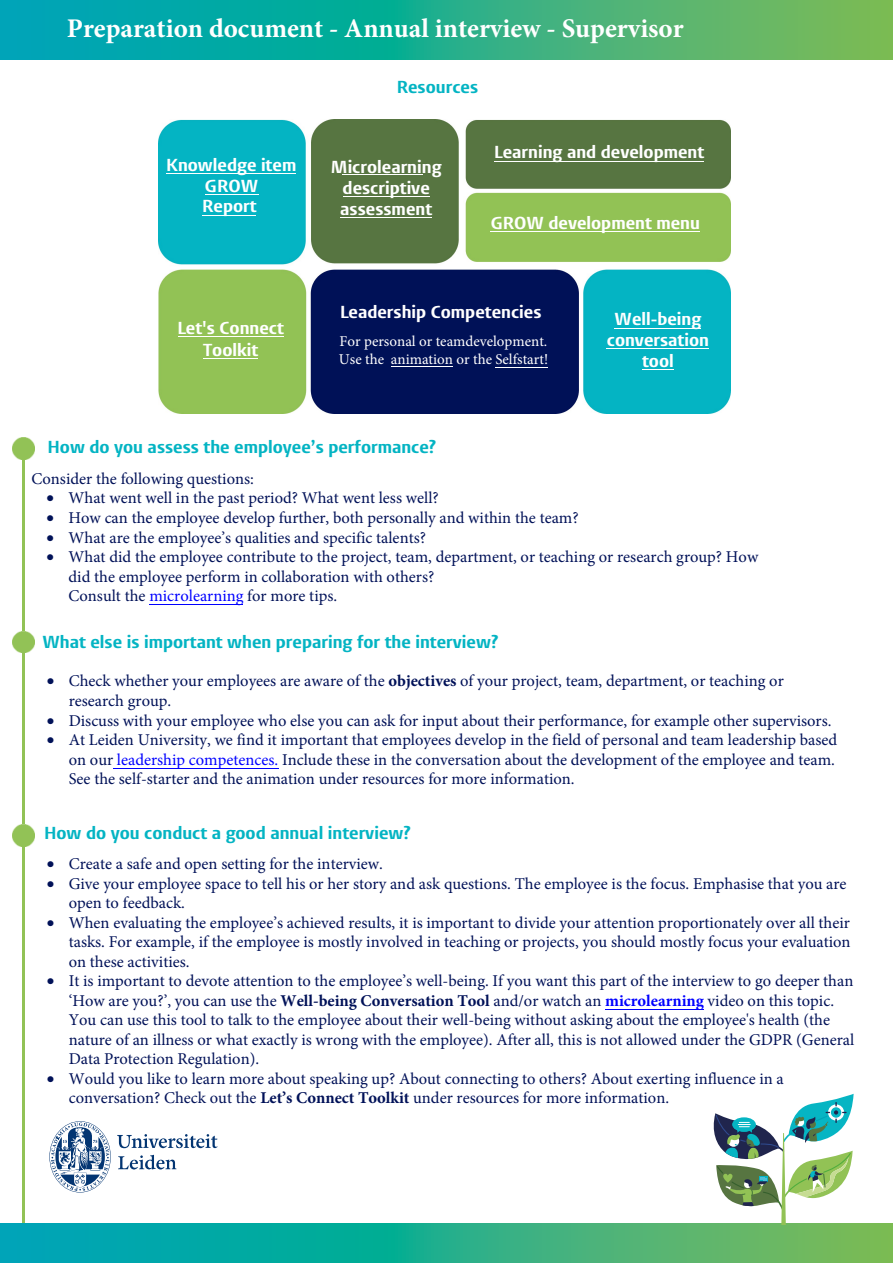
<style>
.page{position:relative;width:893px;height:1263px;background:#fff}
.page>*{position:absolute;margin:0;border:0;box-sizing:border-box;transform-origin:0 0}
.t1{font:700 27px "Minion Pro";color:#fff}
.t2{font:300 18px/21px "Vestula";color:#fff;text-align:center}
.t3{font:300 18px "Vestula";color:#04b4c3}
.t4{font:16.5px/19.5px "Minion Pro";color:#001158}
.t5{font:15px/18.1px "Minion Pro";color:#fff}
.s1{color:#00f}
.s2{font-weight:700}
.s3{font-weight:700;color:#00f}
</style>
<div class="page">
<img style="left:159px;top:119px;width:572px;height:295px">
<img style="left:23px;top:459px;width:1px;height:765px">
<svg style="left:0;top:1224px;width:893px;height:39px;background:#2caf8a"></svg>
<svg style="left:711px;top:1094px;width:143px;height:131px"></svg>
<hr style="left:150px;top:604px;width:93px;height:1px;background:#00f">
<hr style="left:605px;top:1009px;width:99px;height:1px;background:#00f">
<hr style="left:167px;top:173px;width:129px;height:1px;background:#fff">
<hr style="left:205px;top:194px;width:53px;height:1px;background:#fff">
<hr style="left:202px;top:215px;width:54px;height:1px;background:#fff">
<hr style="left:204px;top:358px;width:54px;height:1px;background:#fff">
<hr style="left:178px;top:336px;width:106px;height:1px;background:#fff">
<hr style="left:341px;top:217px;width:91px;height:1px;background:#fff">
<hr style="left:343px;top:196px;width:86px;height:1px;background:#fff">
<hr style="left:343px;top:175px;width:80px;height:1px;background:#fff">
<hr style="left:491px;top:231px;width:209px;height:1px;background:#fff">
<hr style="left:642px;top:369px;width:32px;height:1px;background:#fff">
<hr style="left:607px;top:348px;width:102px;height:1px;background:#fff">
<hr style="left:615px;top:328px;width:86px;height:1px;background:#fff">
<img style="left:13px;top:825px;width:22px;height:21px">
<img style="left:13px;top:631px;width:22px;height:22px">
<svg style="left:0;top:0;width:893px;height:60px;background:#2caf8a"></svg>
<svg style="left:117px;top:1134px;width:101px;height:35px"></svg>
<svg style="left:49px;top:1121px;width:62px;height:71px"></svg>
<hr style="left:495px;top:161px;width:209px;height:1px;background:#fff">
<img style="left:13px;top:438px;width:22px;height:21px">
<hr style="left:113px;top:768px;width:165px;height:1px;background:#00f">
<hr style="left:495px;top:367px;width:53px;height:1px;background:#fff">
<hr style="left:391px;top:366px;width:62px;height:1px;background:#fff">
<h1 class="t1" style="left:67px;top:9px;width:618px">Preparation document - Annual interview - Supervisor</h1>
<p class="t2" style="left:166px;top:154px;width:132px">Knowledge item<br>GROW<br>Report</p>
<p class="t2" style="left:177px;top:318px;width:108px;line-height:21.6px">Let's Connect<br>Toolkit</p>
<p class="t3" style="left:397px;top:76px;width:83px">Resources</p>
<p class="t2" style="left:331px;top:156px;width:112px">Microlearning descriptive assessment</p>
<p class="t2" style="left:494px;top:141px;width:212px">Learning and development</p>
<p class="t2" style="left:491px;top:212px;width:211px">GROW development menu</p>
<p class="t2" style="left:340px;top:301px;width:203px">Leadership Competencies</p>
<p class="t5" style="left:339px;top:332px;width:211px">For personal or teamdevelopment.<br>Use the animation or the Selfstart!</p>
<p class="t2" style="left:607px;top:308px;width:104px">Well-being conversation tool</p>
<p class="t3" style="left:47px;top:435px;width:390px">How do you assess the employee’s performance?</p>
<p class="t4" style="left:32px;top:469px;width:224px">Consider the following questions:</p>
<p class="t4" style="left:47px;top:488px;width:394px">• What went well in the past period? What went less well?</p>
<p class="t4" style="left:47px;top:508px;width:534px">• How can the employee develop further, both personally and within the team?</p>
<p class="t4" style="left:47px;top:528px;width:381px">• What are the employee’s qualities and specific talents?</p>
<p class="t4" style="left:69px;top:547px;width:691px;text-indent:-22px">• What did the employee contribute to the project, team, department, or teaching or research group? How did the employee perform in collaboration with others?<br>Consult the <span class="s1">microlearning</span> for more tips.</p>
<p class="t3" style="left:43px;top:631px;width:457px">What else is important when preparing for the interview?</p>
<p class="t4" style="left:69px;top:671px;width:716px;text-indent:-22px">• Check whether your employees are aware of the <span class="s2">objectives</span> of your project, team, department, or teaching or research group.</p>
<p class="t4" style="left:47px;top:711px;width:786px">• Discuss with your employee who else you can ask for input about their performance, for example other supervisors.</p>
<p class="t4" style="left:69px;top:730px;width:770px;text-indent:-22px">• At Leiden University, we find it important that employees develop in the field of personal and team leadership based on our <span class="s1">leadership competences.</span> Include these in the conversation about the development of the employee and team.<br>See the self-starter and the animation under resources for more information.</p>
<p class="t3" style="left:44px;top:822px;width:368px">How do you conduct a good annual interview?</p>
<p class="t4" style="left:47px;top:854px;width:338px">• Create a safe and open setting for the interview.</p>
<p class="t4" style="left:69px;top:874px;width:779px;text-indent:-22px">• Give your employee space to tell his or her story and ask questions. The employee is the focus. Emphasise that you are open to feedback.</p>
<p class="t4" style="left:69px;top:913px;width:783px;text-align:justify;text-indent:-22px">• When evaluating the employee’s achieved results, it is important to divide your attention proportionately over all their tasks. For example, if the employee is mostly involved in teaching or projects, you should mostly focus your evaluation on these activities.</p>
<p class="t4" style="left:69px;top:971px;width:787px;text-indent:-22px">• It is important to devote attention to the employee’s well-being. If you want this part of the interview to go deeper than ‘How are you?’, you can use the <span class="s2">Well-being Conversation Tool</span> and/or watch an <span class="s3">microlearning</span> video on this topic.<br>You can use this tool to talk to the employee about their well-being without asking about the employee's health (the nature of an illness or what exactly is wrong with the employee). After all, this is not allowed under the GDPR (General Data Protection Regulation).</p>
<p class="t4" style="left:69px;top:1068px;width:717px;text-indent:-22px">• Would you like to learn more about speaking up? About connecting to others? About exerting influence in a conversation? Check out the <span class="s2">Let’s Connect Toolkit</span> under resources for more information.</p>
</div>
